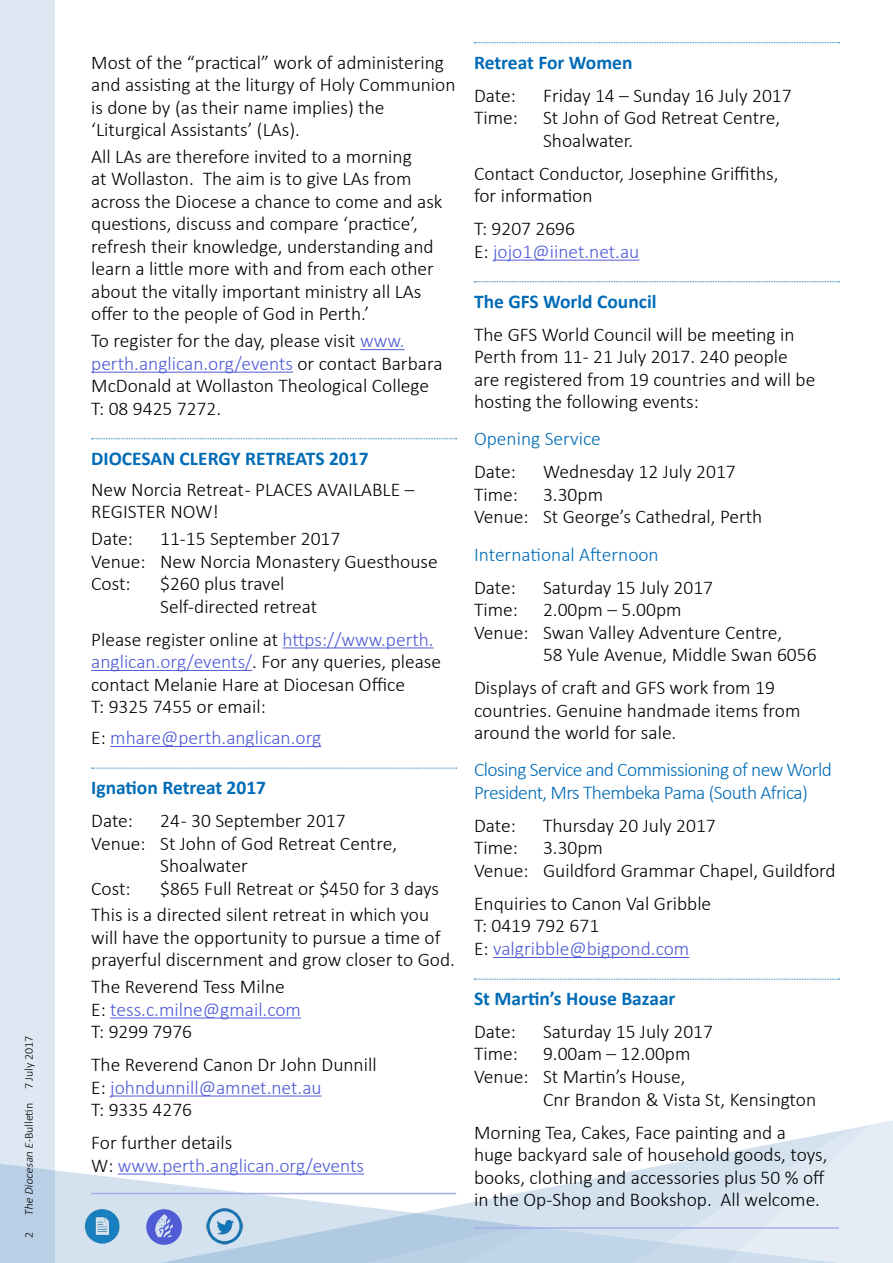
<style>
.page{position:relative;width:893px;height:1263px;background:#fff}
.page>*{position:absolute;margin:0;border:0;box-sizing:border-box;transform-origin:0 0}
.t1{font:300 19.5px/22.5px "Calibri";color:#000}
.t2{font:300 19.5px/22.5px "Calibri";color:#4f5cd6}
.t3{font:700 19.5px "Calibri";color:#006bb6}
.t4{font:300 19.5px/22.5px "Calibri";letter-spacing:-.03em;color:#006bb6}
.t5{font:300 19.5px "Calibri";color:#006bb6}
.t6{font:300 12px "Calibri";color:#000}
.s1{font-style:italic}
.s2{color:#4f5cd6}
.s3{color:#000}
</style>
<div class="page">
<div style="left:0;top:0;width:54px;height:1263px;background:#dee8f3"></div>
<svg style="left:670px;top:1120px;width:223px;height:143px;fill:#e4edf5"></svg>
<svg style="left:0;top:1164px;width:838px;height:99px"></svg>
<hr style="left:360px;top:349px;width:45px;height:1px;background:#4f5cd6">
<hr style="left:91px;top:372px;width:202px;height:1px;background:#4f5cd6">
<svg style="left:92px;top:438px;width:365px;height:1px"></svg>
<hr style="left:283px;top:647px;width:151px;height:1px;background:#4f5cd6">
<hr style="left:91px;top:670px;width:161px;height:1px;background:#4f5cd6">
<hr style="left:110px;top:746px;width:211px;height:1px;background:#4f5cd6">
<svg style="left:92px;top:768px;width:365px;height:1px"></svg>
<hr style="left:110px;top:1017px;width:191px;height:1px;background:#4f5cd6">
<hr style="left:110px;top:1095px;width:212px;height:1px;background:#4f5cd6">
<hr style="left:91px;top:1193px;width:365px;height:1px;background:#a7adea">
<hr style="left:118px;top:1173px;width:246px;height:1px;background:#4f5cd6">
<svg style="left:474px;top:42px;width:366px;height:1px"></svg>
<hr style="left:493px;top:260px;width:146px;height:1px;background:#4f5cd6">
<svg style="left:474px;top:281px;width:366px;height:1px"></svg>
<hr style="left:493px;top:957px;width:196px;height:1px;background:#4f5cd6">
<svg style="left:474px;top:979px;width:366px;height:1px"></svg>
<hr style="left:474px;top:1227px;width:365px;height:2px;background:#a7adea">
<img style="left:84px;top:1208px;width:36px;height:36px">
<img style="left:203px;top:1208px;width:43px;height:37px">
<svg style="left:146px;top:1209px;width:36px;height:36px"></svg>
<p class="t6" style="left:21px;top:1216px;width:182px;rotate:-90deg"><span class="s1">The Diocesan E-</span>Bulletin 7 July 2017</p>
<p class="t6" style="left:21px;top:1238px;width:8px;rotate:-90deg">2</p>
<p class="t1" style="left:91px;top:51px;width:366px">Most of the “practical” work of administering and assisting at the liturgy of Holy Communion is done by (as their name implies) the ‘Liturgical Assistants’ (LAs).</p>
<p class="t1" style="left:91px;top:145px;width:353px">All LAs are therefore invited to a morning<br>at Wollaston. The aim is to give LAs from across the Diocese a chance to come and ask questions, discuss and compare ‘practice’, refresh their knowledge, understanding and learn a little more with and from each other about the vitally important ministry all LAs offer to the people of God in Perth.’</p>
<p class="t1" style="left:91px;top:329px;width:353px">To register for the day, please visit <span class="s2">www. perth.anglican.org/events</span> or contact Barbara McDonald at Wollaston Theological College T: 08 9425 7272.</p>
<p class="t3" style="left:91px;top:446px;width:279px">DIOCESAN CLERGY RETREATS 2017</p>
<p class="t1" style="left:91px;top:478px;width:325px">New Norcia Retreat - PLACES AVAILABLE –<br>REGISTER NOW!</p>
<p class="t1" style="left:91px;top:527px;width:43px">Date:</p>
<p class="t1" style="left:91px;top:527px;width:348px;text-indent:69px">11-15 September 2017<br>Venue: New Norcia Monastery Guesthouse<br>Cost:</p>
<p class="t1" style="left:160px;top:572px;width:159px">$260 plus travel<br>Self-directed retreat</p>
<p class="t1" style="left:91px;top:628px;width:351px">Please register online at <span class="s2">https://www.perth. anglican.org/events/</span>. For any queries, please contact Melanie Hare at Diocesan Office<br>T: 9325 7455 or email:</p>
<p class="t2" style="left:91px;top:726px;width:232px"><span class="s3">E:</span> mhare@perth.anglican.org</p>
<p class="t3" style="left:91px;top:775px;width:176px">Ignation Retreat 2017</p>
<p class="t1" style="left:91px;top:809px;width:43px">Date:</p>
<p class="t1" style="left:160px;top:809px;width:187px">24 - 30 September 2017</p>
<p class="t1" style="left:91px;top:832px;width:308px">Venue: St John of God Retreat Centre,</p>
<p class="t1" style="left:160px;top:854px;width:89px">Shoalwater</p>
<p class="t1" style="left:91px;top:877px;width:41px">Cost:</p>
<p class="t1" style="left:91px;top:874px;width:349px;line-height:26.7px;text-indent:69px">$865 Full Retreat or $450 for 3 days<br>This is a directed silent retreat in which you</p>
<p class="t1" style="left:91px;top:926px;width:365px">will have the opportunity to pursue a time of prayerful discernment and grow closer to God.</p>
<p class="t1" style="left:91px;top:975px;width:211px">The Reverend Tess Milne<br>E: <span class="s2">tess.c.milne@gmail.com<br></span>T: 9299 7976</p>
<p class="t1" style="left:91px;top:1053px;width:287px">The Reverend Canon Dr John Dunnill<br>E: <span class="s2">johndunnill@amnet.net.au<br></span>T: 9335 4276</p>
<p class="t2" style="left:91px;top:1131px;width:274px"><span class="s3">For further details<br>W:</span> www.perth.anglican.org/events</p>
<p class="t3" style="left:474px;top:50px;width:160px">Retreat For Women</p>
<p class="t1" style="left:474px;top:84px;width:43px">Date:</p>
<p class="t1" style="left:543px;top:84px;width:250px">Friday 14 – Sunday 16 July 2017</p>
<p class="t1" style="left:474px;top:106px;width:45px">Time:</p>
<p class="t1" style="left:543px;top:106px;width:239px">St John of God Retreat Centre,<br>Shoalwater.</p>
<p class="t1" style="left:474px;top:162px;width:306px">Contact Conductor, Josephine Griffiths, for information</p>
<p class="t2" style="left:474px;top:217px;width:167px"><span class="s3">T: 9207 2696<br>E:</span> jojo1@iinet.net.au</p>
<p class="t3" style="left:474px;top:289px;width:184px">The GFS World Council</p>
<p class="t1" style="left:474px;top:323px;width:343px">The GFS World Council will be meeting in Perth from 11- 21 July 2017. 240 people are registered from 19 countries and will be hosting the following events:</p>
<p class="t5" style="left:474px;top:427px;width:128px">Opening Service</p>
<p class="t1" style="left:474px;top:460px;width:43px">Date:</p>
<p class="t1" style="left:543px;top:460px;width:194px">Wednesday 12 July 2017</p>
<p class="t1" style="left:474px;top:483px;width:45px">Time:</p>
<p class="t1" style="left:474px;top:483px;width:290px;text-indent:69px">3.30pm<br>Venue: St George’s Cathedral, Perth</p>
<p class="t5" style="left:474px;top:542px;width:186px">International Afternoon</p>
<p class="t1" style="left:474px;top:576px;width:43px">Date:</p>
<p class="t1" style="left:543px;top:576px;width:172px">Saturday 15 July 2017</p>
<p class="t1" style="left:474px;top:598px;width:45px">Time:</p>
<p class="t1" style="left:543px;top:598px;width:140px">2.00pm – 5.00pm</p>
<p class="t1" style="left:474px;top:621px;width:310px">Venue: Swan Valley Adventure Centre,</p>
<p class="t1" style="left:543px;top:643px;width:275px">58 Yule Avenue, Middle Swan 6056</p>
<p class="t1" style="left:474px;top:676px;width:328px">Displays of craft and GFS work from 19 countries. Genuine handmade items from around the world for sale.</p>
<p class="t4" style="left:474px;top:758px;width:359px">Closing Service and Commissioning of new World<br>President, Mrs Thembeka Pama (South Africa)</p>
<p class="t1" style="left:474px;top:814px;width:43px">Date:</p>
<p class="t1" style="left:543px;top:814px;width:174px">Thursday 20 July 2017</p>
<p class="t1" style="left:474px;top:836px;width:45px">Time:</p>
<p class="t1" style="left:474px;top:836px;width:363px;text-indent:69px">3.30pm<br>Venue: Guildford Grammar Chapel, Guildford</p>
<p class="t1" style="left:474px;top:892px;width:239px">Enquiries to Canon Val Gribble<br>T: 0419 792 671<br>E: <span class="s2">valgribble@bigpond.com</span></p>
<p class="t3" style="left:474px;top:986px;width:203px">St Martin’s House Bazaar</p>
<p class="t1" style="left:474px;top:1020px;width:43px">Date:</p>
<p class="t1" style="left:543px;top:1020px;width:172px">Saturday 15 July 2017</p>
<p class="t1" style="left:474px;top:1042px;width:45px">Time:</p>
<p class="t1" style="left:543px;top:1042px;width:149px">9.00am – 12.00pm</p>
<p class="t1" style="left:474px;top:1065px;width:213px">Venue: St Martin’s House,</p>
<p class="t1" style="left:543px;top:1087px;width:275px">Cnr Brandon &amp; Vista St, Kensington</p>
<p class="t1" style="left:474px;top:1120px;width:355px">Morning Tea, Cakes, Face painting and a huge backyard sale of household goods, toys, books, clothing and accessories plus 50 % off in the Op-Shop and Bookshop. All welcome.</p>
</div>
